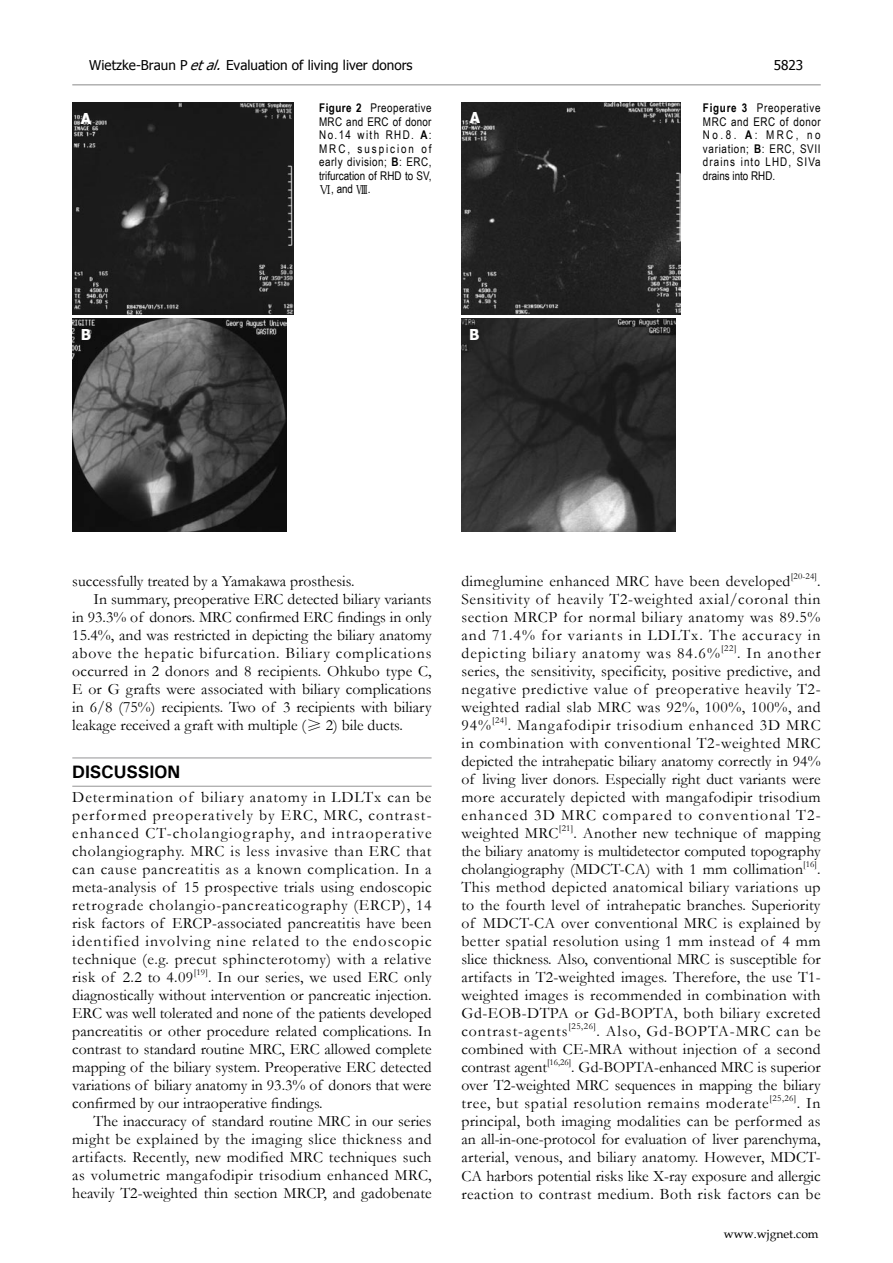
<style>
.page{position:relative;width:893px;height:1263px;background:#fff}
.page>*{position:absolute;margin:0;border:0;box-sizing:border-box;transform-origin:0 0}
.t1{font:700 18px "Univers";letter-spacing:-.01em;color:#000}
.t2{font:15.75px/18px "Garamond";letter-spacing:.015em;color:#000;text-align:justify}
.t3{font:15.75px "Garamond";letter-spacing:.055em;color:#000}
.t4{font:700 15px "Tahoma";color:#fff}
.t5{font:13.5px "Tahoma";color:#000}
.t6{font:12px/13.5px "Arial Narrow";letter-spacing:.045em;color:#000;text-align:justify}
.t7{font:12px "Book Antiqua";color:#000}
.t8{font:9.15px "Garamond";letter-spacing:.03em;color:#000}
.s1{font-style:italic}
.s2{font-weight:700}
.s3{font-family:"Koz Min Pro"}
.s4{font-family:"Sim Sun"}
</style>
<div class="page">
<hr style="left:72px;top:85px;width:749px;height:1px;background:#898989">
<img style="left:72px;top:102px;width:221px;height:213px">
<img style="left:72px;top:319px;width:214px;height:212px">
<img style="left:461px;top:102px;width:220px;height:213px">
<img style="left:461px;top:319px;width:215px;height:212px">
<hr style="left:72px;top:758px;width:360px;height:1px;background:#949495">
<hr style="left:72px;top:786px;width:360px;height:1px;background:#949495">
<p class="t5" style="left:89px;top:56px;width:325px">Wietzke-Braun P <span class="s1">etal.</span>Evaluation of living liver donors</p>
<p class="t5" style="left:774px;top:56px;width:31px">5823</p>
<p class="t4" style="left:81px;top:108px;width:12px">A</p>
<p class="t4" style="left:81px;top:324px;width:12px">B</p>
<p class="t6" style="left:319px;top:101px;width:114px"><span class="s2">Figure 2</span> Preoperative MRC and ERC of donor No.14 with RHD. <span class="s2">A</span>:<br>MRC, suspicion of early division; <span class="s2">B</span>: ERC, trifurcation of RHD to SV, <span class="s3">Ⅵ</span>, and <span class="s3">Ⅷ</span>.</p>
<p class="t4" style="left:470px;top:107px;width:12px">A</p>
<p class="t4" style="left:469px;top:324px;width:12px">B</p>
<p class="t6" style="left:703px;top:101px;width:119px"><span class="s2">Figure 3</span> Preoperative MRC and ERC of donor No.8. <span class="s2">A</span>: MRC, no variation; <span class="s2">B</span>: ERC, SVII drains into LHD, SIVa drains into RHD.</p>
<p class="t2" style="left:72px;top:572px;width:284px">successfully treated by a Yamakawa prosthesis.</p>
<p class="t2" style="left:94px;top:590px;width:339px">In summary, preoperative ERC detected biliary variants</p>
<p class="t2" style="left:72px;top:608px;width:361px">in 93.3% of donors. MRC confirmed ERC findings in only</p>
<p class="t2" style="left:72px;top:626px;width:361px">15.4%, and was restricted in depicting the biliary anatomy</p>
<p class="t3" style="left:72px;top:643px;width:361px">above the hepatic bifurcation. Biliary complications</p>
<p class="t2" style="left:72px;top:662px;width:361px">occurred in 2 donors and 8 recipients. Ohkubo type C,</p>
<p class="t2" style="left:72px;top:680px;width:361px">E or G grafts were associated with biliary complications</p>
<p class="t2" style="left:72px;top:698px;width:361px">in 6/8 (75%) recipients. Two of 3 recipients with biliary</p>
<p class="t2" style="left:72px;top:716px;width:332px">leakage received a graft with multiple (<span class="s4">≥</span> 2) bile ducts.</p>
<p class="t1" style="left:72px;top:760px;width:110px">DISCUSSION</p>
<p class="t2" style="left:72px;top:788px;width:361px">Determination of biliary anatomy in LDLTx can be performed preoperatively by ERC, MRC, contrast&shy;enhanced CT-cholangiography, and intraoperative cholangiography. MRC is less invasive than ERC that can cause pancreatitis as a known complication. In a meta-analysis of 15 prospective trials using endoscopic retrograde cholangio-pancreaticography (ERCP), 14 risk factors of ERCP-associated pancreatitis have been identified involving nine related to the endoscopic technique (e.g. precut sphincterotomy) with a relative risk of 2.2 to 4.09</p>
<p class="t8" style="left:194px;top:965px;width:16px">[19]</p>
<p class="t2" style="left:72px;top:968px;width:361px;text-indent:136px">. In our series, we used ERC only diagnostically without intervention or pancreatic injection.<br>ERC was well tolerated and none of the patients developed pancreatitis or other procedure related complications. In contrast to standard routine MRC, ERC allowed complete mapping of the biliary system. Preoperative ERC detected variations of biliary anatomy in 93.3% of donors that were confirmed by our intraoperative findings.</p>
<p class="t2" style="left:72px;top:1112px;width:361px;text-indent:21px">The inaccuracy of standard routine MRC in our series might be explained by the imaging slice thickness and artifacts. Recently, new modified MRC techniques such as volumetric mangafodipir trisodium enhanced MRC, heavily T2-weighted thin section MRCP, and gadobenate</p>
<p class="t2" style="left:461px;top:572px;width:331px">dimeglumine enhanced MRC have been developed</p>
<p class="t8" style="left:791px;top:569px;width:28px">[20-24]</p>
<p class="t2" style="left:461px;top:572px;width:361px;text-indent:356px">.<br>Sensitivity of heavily T2-weighted axial/coronal thin section MRCP for normal biliary anatomy was 89.5% and 71.4% for variants in LDLTx. The accuracy in depicting biliary anatomy was 84.6%</p>
<p class="t8" style="left:721px;top:641px;width:17px">[22]</p>
<p class="t2" style="left:461px;top:644px;width:361px;text-indent:276px">. In another series, the sensitivity, specificity, positive predictive, and negative predictive value of preoperative heavily T2- weighted radial slab MRC was 92%, 100%, 100%, and 94%</p>
<p class="t8" style="left:492px;top:713px;width:17px">[24]</p>
<p class="t2" style="left:461px;top:716px;width:361px;text-indent:46px">. Mangafodipir trisodium enhanced 3D MRC in combination with conventional T2-weighted MRC depicted the intrahepatic biliary anatomy correctly in 94% of living liver donors. Especially right duct variants were more accurately depicted with mangafodipir trisodium enhanced 3D MRC compared to conventional T2- weighted MRC</p>
<p class="t8" style="left:559px;top:821px;width:16px">[21]</p>
<p class="t2" style="left:461px;top:824px;width:361px;text-indent:112px">. Another new technique of mapping the biliary anatomy is multidetector computed topography cholangiography (MDCT-CA) with 1 mm collimation</p>
<p class="t8" style="left:803px;top:857px;width:15px">[16]</p>
<p class="t2" style="left:461px;top:860px;width:361px;text-indent:356px">.<br>This method depicted anatomical biliary variations up to the fourth level of intrahepatic branches. Superiority of MDCT-CA over conventional MRC is explained by better spatial resolution using 1 mm instead of 4 mm slice thickness. Also, conventional MRC is susceptible for artifacts in T2-weighted images. Therefore, the use T1- weighted images is recommended in combination with Gd-EOB-DTPA or Gd-BOPTA, both biliary excreted contrast-agents</p>
<p class="t8" style="left:568px;top:1019px;width:29px">[25,26]</p>
<p class="t2" style="left:461px;top:1022px;width:361px;text-indent:135px">. Also, Gd-BOPTA-MRC can be combined with CE-MRA without injection of a second contrast agent</p>
<p class="t8" style="left:547px;top:1055px;width:26px">[16,26]</p>
<p class="t2" style="left:461px;top:1058px;width:361px;text-indent:110px">. Gd-BOPTA-enhanced MRC is superior over T2-weighted MRC sequences in mapping the biliary tree, but spatial resolution remains moderate</p>
<p class="t8" style="left:769px;top:1091px;width:28px">[25,26]</p>
<p class="t2" style="left:461px;top:1094px;width:361px;text-indent:336px">. In principal, both imaging modalities can be performed as an all-in-one-protocol for evaluation of liver parenchyma, arterial, venous, and biliary anatomy. However, MDCT-CA harbors potential risks like X-ray exposure and allergic reaction to contrast medium. Both risk factors can be</p>
<p class="t7" style="left:724px;top:1225px;width:96px">www.wjgnet.com</p>
</div>
